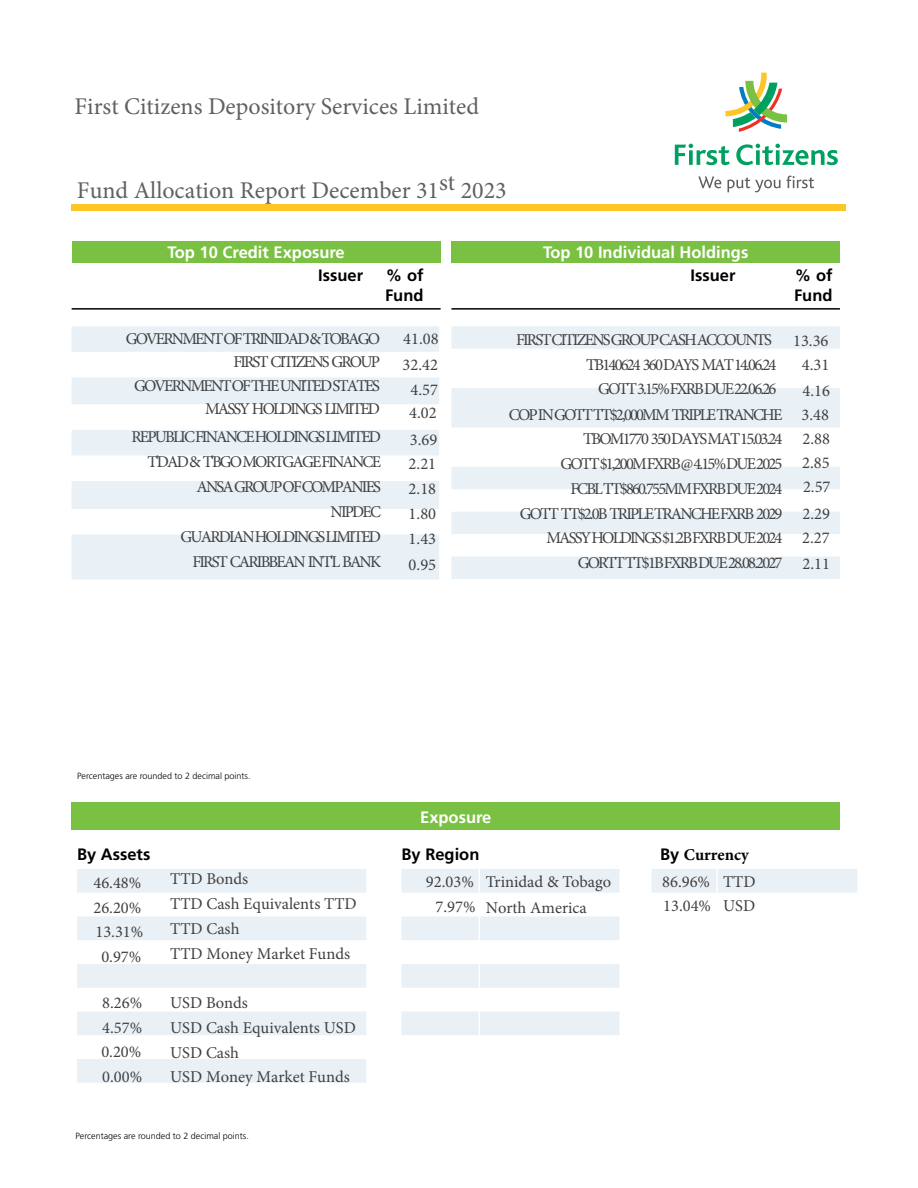
<style>
.page{position:relative;width:918px;height:1188px;background:#fff}
.page>*{position:absolute;margin:0;border:0;box-sizing:border-box;transform-origin:0 0}
.t1{font:24px "Minion Pro";color:#5f6062}
.t2{font:16.5px/24.9px "Minion Pro";letter-spacing:-.11em;color:#404040;text-align:justify}
.t3{font:16.5px/24.8px "Minion Pro";color:#404040}
.t4{font:700 16.5px "Frutiger";color:#fff}
.t5{font:700 16.5px/19.8px "Frutiger";color:#000}
.t6{font:700 16.5px "Minion Pro";color:#000}
.t7{font:300 9px "Frutiger";color:#000}
.s1{font-family:"Frutiger"}
</style>
<div class="page">
<svg style="left:675px;top:144px;width:55px;height:21px"></svg>
<svg style="left:736px;top:144px;width:102px;height:21px"></svg>
<svg style="left:725px;top:73px;width:62px;height:59px"></svg>
<svg style="left:698px;top:176px;width:23px;height:12px"></svg>
<svg style="left:728px;top:177px;width:53px;height:15px"></svg>
<svg style="left:787px;top:176px;width:27px;height:12px"></svg>
<div style="left:72px;top:204px;width:774px;height:6px;background:#ffc425"></div>
<div style="left:72px;top:241px;width:369px;height:21px;background:#7ac143"></div>
<div style="left:72px;top:802px;width:768px;height:28px;background:#7ac143"></div>
<div style="left:451px;top:241px;width:389px;height:21px;background:#7ac143"></div>
<hr style="left:72px;top:308px;width:369px;height:2px;background:#000">
<hr style="left:451px;top:308px;width:389px;height:2px;background:#000">
<svg style="left:72px;top:326px;width:367px;height:254px;fill:#e9f1f7"></svg>
<svg style="left:451px;top:326px;width:389px;height:253px;fill:#edf4f8"></svg>
<svg style="left:77px;top:869px;width:289px;height:214px;fill:#e9f1f7"></svg>
<svg style="left:402px;top:869px;width:218px;height:166px"></svg>
<div style="left:652px;top:869px;width:205px;height:24px;background:#e9f1f7"></div>
<hr style="left:716px;top:869px;width:2px;height:24px;background:#fff">
<h1 class="t1" style="left:75px;top:90px;width:406px">First Citizens Depository Services Limited</h1>
<h1 class="t1" style="left:77px;top:174px;width:431px">Fund Allocation Report December 31st 2023</h1>
<p class="t4" style="left:167px;top:243px;width:179px">Top 10 Credit Exposure</p>
<p class="t4" style="left:543px;top:243px;width:207px">Top 10 Individual Holdings</p>
<p class="t5" style="left:318px;top:265px;width:46px">Issuer</p>
<p class="t5" style="left:386px;top:265px;width:39px">% of</p>
<p class="t5" style="left:691px;top:265px;width:46px">Issuer</p>
<p class="t5" style="left:385px;top:285px;width:40px">Fund</p>
<p class="t5" style="left:794px;top:265px;width:40px">% of<br>Fund</p>
<p class="t2" style="left:126px;top:328px;width:256px;line-height:23.1px;text-align:right">GOVERNMENT OF TRINIDAD &amp; TOBAGO<br>FIRST CITIZENS GROUP<br>GOVERNMENT OF THE UNITED STATES<br>MASSY HOLDINGS LIMITED</p>
<p class="t2" style="left:132px;top:425px;width:251px;text-align:right">REPUBLIC FINANCE HOLDINGS LIMITED<br>T'DAD &amp; T'BGO MORTGAGE FINANCE<br>ANSA GROUP OF COMPANIES<br>NIPDEC<br>GUARDIAN HOLDINGS LIMITED<br>FIRST CARIBBEAN INT'L BANK</p>
<p class="t3" style="left:403px;top:326px;width:38px;text-align:center">41.08<br>32.42<br>4.57<br>4.02</p>
<p class="t2" style="left:409px;top:428px;width:30px">3.69<br>2.21<br>2.18<br>1.80<br>1.43<br>0.95</p>
<p class="t2" style="left:516px;top:327px;width:257px">FIRST CITIZENS GROUP CASH ACCOUNTS</p>
<p class="t2" style="left:586px;top:352px;width:192px">TB140624 360 DAYS MAT 14.06.24</p>
<p class="t2" style="left:598px;top:377px;width:180px">GOTT 3.15% FXRB DUE 22.06.26</p>
<p class="t2" style="left:509px;top:402px;width:275px">COP IN GOTT TT$2,000MM TRIPLE TRANCHE</p>
<p class="t2" style="left:583px;top:427px;width:201px">TBOM1770 350 DAYS MAT 15.03.24</p>
<p class="t2" style="left:561px;top:451px;width:223px">GOTT $1,200M FXRB @ 4.15% DUE 2025</p>
<p class="t2" style="left:570px;top:476px;width:214px">FCBL TT$860.755MM FXRB DUE 2024</p>
<p class="t2" style="left:520px;top:501px;width:264px">GOTT TT$2.0B TRIPLE TRANCHE FXRB 2029</p>
<p class="t2" style="left:546px;top:526px;width:238px">MASSY HOLDINGS $1.2B FXRB DUE 2024</p>
<p class="t2" style="left:578px;top:551px;width:206px">GORTT TT$1B FXRB DUE 28.08.2027</p>
<p class="t2" style="left:793px;top:329px;width:38px;line-height:23.9px;text-align:center">13.36<br>4.31</p>
<p class="t2" style="left:802px;top:379px;width:30px;line-height:24px">4.16<br>3.48<br>2.88<br>2.85</p>
<p class="t2" style="left:802px;top:501px;width:30px;line-height:25.3px">2.29<br>2.27<br>2.11</p>
<p class="t2" style="left:803px;top:475px;width:29px">2.57</p>
<p class="t7" style="left:77px;top:771px;width:175px">Percentages are rounded to 2 decimal points.</p>
<p class="t4" style="left:420px;top:807px;width:73px">Exposure</p>
<p class="t5" style="left:77px;top:844px;width:75px">By Assets</p>
<p class="t5" style="left:402px;top:844px;width:79px">By Region</p>
<p class="t6" style="left:660px;top:843px;width:90px"><span class="s1">By</span> Currency</p>
<p class="t3" style="left:93px;top:870px;width:51px;text-align:center">46.48%<br>26.20%<br>13.31%<br>0.97%</p>
<p class="t2" style="left:101px;top:991px;width:42px;line-height:24.3px">8.26% 4.57% 0.20%</p>
<p class="t2" style="left:102px;top:1065px;width:41px">0.00%</p>
<p class="t3" style="left:170px;top:867px;width:188px">TTD Bonds<br>TTD Cash Equivalents TTD<br>TTD Cash<br>TTD Money Market Funds</p>
<p class="t3" style="left:170px;top:991px;width:187px">USD Bonds<br>USD Cash Equivalents USD<br>USD Cash<br>USD Money Market Funds</p>
<p class="t7" style="left:75px;top:1131px;width:175px">Percentages are rounded to 2 decimal points.</p>
<p class="t2" style="left:426px;top:869px;width:51px;text-align:center">92.03%<br>7.97%</p>
<p class="t3" style="left:486px;top:869px;width:127px;line-height:26px">Trinidad &amp; Tobago<br>North America</p>
<p class="t3" style="left:662px;top:870px;width:95px;line-height:23.7px">86.96% TTD<br>13.04% USD</p>
</div>
